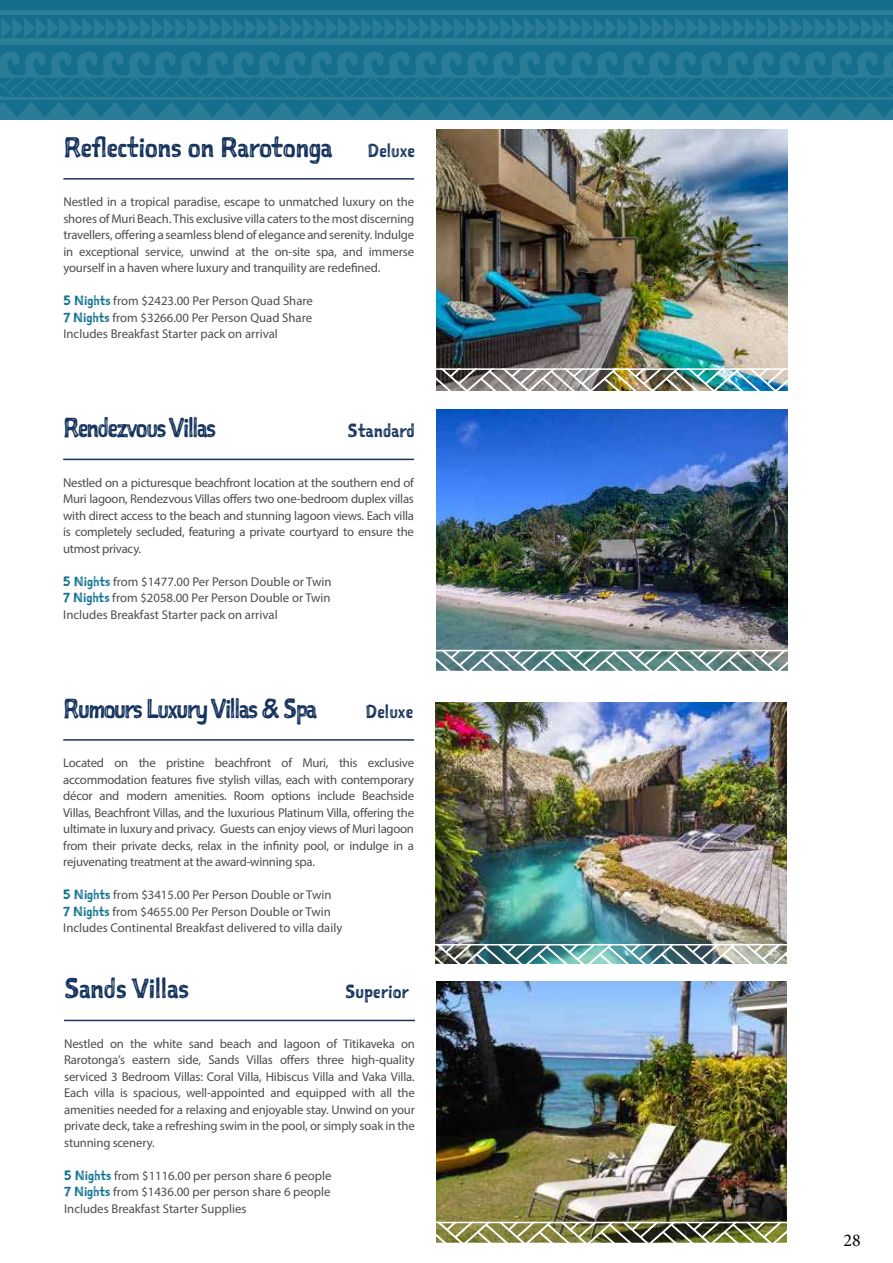
<style>
.page{position:relative;width:893px;height:1263px;background:#fff}
.page>*{position:absolute;margin:0;border:0;box-sizing:border-box;transform-origin:0 0}
.t1{font:27px "Sketchnote Square";letter-spacing:-.02em;color:#16345d}
.t2{font:26.25px "Sketchnote Square";letter-spacing:-.06em;color:#16345d;scale:.93 1}
.t3{font:18px "Sketchnote Square";color:#17345c}
.t4{font:18px "Sketchnote Square";color:#153056}
.t5{font:18px "Sketchnote Square";color:#16355d}
.t6{font:18px "Minion Pro";color:#000}
.t7{font:12.75px/16.5px "Myriad Pro";letter-spacing:-.005em;color:#4d4d4f;text-align:justify}
.s1{font-family:"Sketchnote Square";color:#0e708f}
</style>
<div class="page">
<div style="left:0;top:0;width:893px;height:47px;background:#156e8c"></div>
<div style="left:0;top:39px;width:893px;height:6px;background:#2b7c97"></div>
<svg style="left:0;top:17px;width:893px;height:21px;background:#1f7491"></svg>
<div style="left:0;top:10px;width:893px;height:5px;background:#2b7c97"></div>
<svg style="left:0;top:47px;width:893px;height:73px;background:#1e7390"></svg>
<img style="left:436px;top:410px;width:351px;height:240px">
<hr style="left:63px;top:459px;width:351px;height:1px;background:#16345d">
<img style="left:435px;top:702px;width:351px;height:242px">
<img style="left:436px;top:982px;width:351px;height:240px">
<hr style="left:63px;top:739px;width:351px;height:2px;background:#16345d">
<hr style="left:64px;top:1020px;width:351px;height:1px;background:#16345d">
<img style="left:437px;top:130px;width:351px;height:238px">
<img style="left:436px;top:371px;width:352px;height:19px">
<div style="left:432px;top:368px;width:363px;height:25px;border:2px solid #fff"></div>
<hr style="left:63px;top:178px;width:351px;height:2px;background:#16345d">
<svg style="left:436px;top:653px;width:352px;height:16px;background:#799998"></svg>
<div style="left:429px;top:650px;width:363px;height:22px;border:2px solid #fff"></div>
<img style="left:435px;top:947px;width:352px;height:16px">
<div style="left:431px;top:944px;width:363px;height:22px;border:2px solid #fff"></div>
<img style="left:436px;top:1225px;width:351px;height:16px">
<div style="left:432px;top:1222px;width:363px;height:22px;border:2px solid #fff"></div>
<h1 class="t1" style="left:63px;top:129px;width:271px">Reflections on Rarotonga</h1>
<p class="t7" style="left:63px;top:194px;width:352px">Nestled in a tropical paradise, escape to unmatched luxury on the shores of Muri Beach. This exclusive villa caters to the most discerning travellers, offering a seamless blend of elegance and serenity. Indulge in exceptional service, unwind at the on-site spa, and immerse yourself in a haven where luxury and tranquility are redefined.</p>
<p class="t7" style="left:63px;top:293px;width:251px"><span class="s1">5 Nights</span> from $2423.00 Per Person Quad Share <span class="s1">7 Nights</span> from $3266.00 Per Person Quad Share Includes Breakfast Starter pack on arrival</p>
<h3 class="t5" style="left:367px;top:138px;width:49px">Deluxe</h3>
<h2 class="t2" style="left:63px;top:410px;width:166px">Rendezvous Villas</h2>
<h3 class="t3" style="left:348px;top:419px;width:69px">Standard</h3>
<p class="t7" style="left:63px;top:474px;width:352px">Nestled on a picturesque beachfront location at the southern end of Muri lagoon, Rendezvous Villas offers two one-bedroom duplex villas with direct access to the beach and stunning lagoon views. Each villa is completely secluded, featuring a private courtyard to ensure the utmost privacy.</p>
<p class="t7" style="left:63px;top:573px;width:270px"><span class="s1">5 Nights</span> from $1477.00 Per Person Double or Twin <span class="s1">7 Nights</span> from $2058.00 Per Person Double or Twin Includes Breakfast Starter pack on arrival</p>
<h2 class="t2" style="left:63px;top:691px;width:274px">Rumours Luxury Villas &amp; Spa</h2>
<p class="t7" style="left:63px;top:755px;width:352px">Located on the pristine beachfront of Muri, this exclusive accommodation features five stylish villas, each with contemporary décor and modern amenities. Room options include Beachside Villas, Beachfront Villas, and the luxurious Platinum Villa, offering the ultimate in luxury and privacy. Guests can enjoy views of Muri lagoon from their private decks, relax in the infinity pool, or indulge in a rejuvenating treatment at the award-winning spa.</p>
<p class="t7" style="left:63px;top:887px;width:281px;text-align:left"><span class="s1">5 Nights</span> from $3415.00 Per Person Double or Twin<br><span class="s1">7 Nights</span> from $4655.00 Per Person Double or Twin<br>Includes Continental Breakfast delivered to villa daily</p>
<h3 class="t4" style="left:366px;top:699px;width:49px">Deluxe</h3>
<h1 class="t1" style="left:64px;top:970px;width:127px">Sands Villas</h1>
<p class="t7" style="left:64px;top:1035px;width:352px">Nestled on the white sand beach and lagoon of Titikaveka on Rarotonga’s eastern side, Sands Villas offers three high-quality serviced 3 Bedroom Villas: Coral Villa, Hibiscus Villa and Vaka Villa.<br>Each villa is spacious, well-appointed and equipped with all the amenities needed for a relaxing and enjoyable stay. Unwind on your private deck, take a refreshing swim in the pool, or simply soak in the stunning scenery.</p>
<p class="t7" style="left:64px;top:1167px;width:269px"><span class="s1">5 Nights</span> from $1116.00 per person share 6 people <span class="s1">7 Nights</span> from $1436.00 per person share 6 people Includes Breakfast Starter Supplies</p>
<h3 class="t3" style="left:345px;top:980px;width:65px">Superior</h3>
<h3 class="t6" style="left:843px;top:1228px;width:19px">28</h3>
</div>
